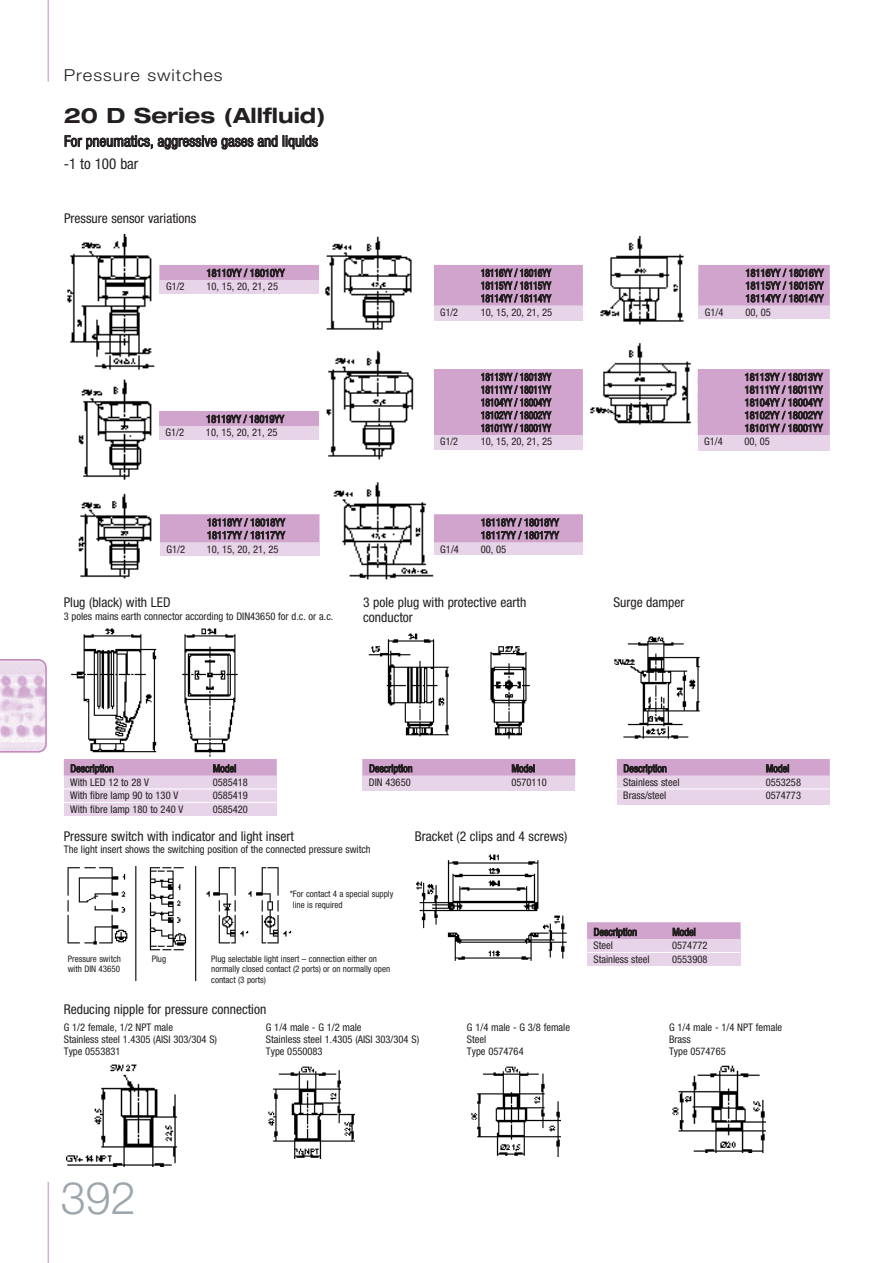
<style>
.page{position:relative;width:893px;height:1263px;background:#fff}
.page>*{position:absolute;margin:0;border:0;box-sizing:border-box;transform-origin:0 0}
.t1{font:300 45px "Norgren";color:#9ca7ad}
.t2{font:700 expanded 21px "Norgren";color:#231f20}
.t3{font:300 16.5px "Norgren";letter-spacing:.055em;color:#231f20;scale:1.1 1}
.t4{font:condensed 15px/22.5px "Norgren";color:#231f20}
.t5{font:condensed 13.5px/15px "Norgren";color:#231f20}
.t6{font:condensed 10.5px/12.8px "Norgren";color:#231f20}
.t7{font:condensed 10.5px/12.8px "Norgren";color:#231f20;text-align:justify;scale:.9 1}
.t8{font:condensed 10.5px "Norgren";color:#231f20;scale:.95 1}
.t9{font:condensed 9px/10.5px "Norgren";color:#231f20}
</style>
<div class="page">
<hr style="left:48px;top:1182px;width:1px;height:81px;background:#d5afd3">
<hr style="left:48px;top:0;width:1px;height:82px;background:#d5afd3">
<svg style="left:0;top:659px;width:47px;height:94px;background:#e6d2e6"></svg>
<img style="left:614px;top:636px;width:86px;height:103px">
<img style="left:71px;top:628px;width:167px;height:129px">
<img style="left:368px;top:633px;width:162px;height:106px">
<img style="left:67px;top:867px;width:225px;height:115px">
<img style="left:416px;top:854px;width:151px;height:107px">
<div style="left:68px;top:955px;width:61px;height:33px;background:#fff"></div>
<div style="left:290px;top:890px;width:106px;height:24px;background:#fff"></div>
<div style="left:152px;top:955px;width:22px;height:15px;background:#fff"></div>
<div style="left:211px;top:955px;width:182px;height:35px;background:#fff"></div>
<div style="left:64px;top:759px;width:212px;height:57px;background:#e7d4e8"></div>
<div style="left:64px;top:759px;width:212px;height:17px;background:#d0a4cc"></div>
<hr style="left:64px;top:788px;width:212px;height:1px;background:#fff">
<hr style="left:64px;top:802px;width:212px;height:1px;background:#fff">
<div style="left:362px;top:759px;width:213px;height:32px;background:#e7d4e8"></div>
<div style="left:362px;top:759px;width:213px;height:17px;background:#d0a4cc"></div>
<div style="left:587px;top:922px;width:153px;height:44px;background:#e7d4e8"></div>
<div style="left:587px;top:922px;width:153px;height:17px;background:#d0a4cc"></div>
<hr style="left:587px;top:952px;width:153px;height:1px;background:#fff">
<div style="left:617px;top:759px;width:212px;height:45px;background:#e7d4e8"></div>
<div style="left:617px;top:759px;width:212px;height:17px;background:#d0a4cc"></div>
<hr style="left:617px;top:788px;width:212px;height:1px;background:#fff">
<img style="left:67px;top:234px;width:88px;height:345px">
<img style="left:325px;top:236px;width:109px;height:344px">
<img style="left:590px;top:236px;width:101px;height:189px">
<div style="left:160px;top:265px;width:159px;height:28px;background:#e7d4e8"></div>
<div style="left:160px;top:265px;width:159px;height:15px;background:#d0a4cc"></div>
<div style="left:159px;top:411px;width:160px;height:29px;background:#e7d4e8"></div>
<div style="left:159px;top:411px;width:160px;height:15px;background:#d0a4cc"></div>
<div style="left:160px;top:514px;width:159px;height:42px;background:#e7d4e8"></div>
<div style="left:160px;top:514px;width:159px;height:15px;background:#d0a4cc"></div>
<div style="left:160px;top:527px;width:159px;height:15px;background:#d0a4cc"></div>
<div style="left:434px;top:265px;width:149px;height:55px;background:#e7d4e8"></div>
<div style="left:434px;top:265px;width:149px;height:15px;background:#d0a4cc"></div>
<div style="left:434px;top:278px;width:149px;height:15px;background:#d0a4cc"></div>
<div style="left:434px;top:290px;width:149px;height:15px;background:#d0a4cc"></div>
<div style="left:434px;top:369px;width:149px;height:81px;background:#e7d4e8"></div>
<div style="left:434px;top:369px;width:149px;height:15px;background:#d0a4cc"></div>
<div style="left:434px;top:382px;width:149px;height:15px;background:#d0a4cc"></div>
<div style="left:434px;top:395px;width:149px;height:15px;background:#d0a4cc"></div>
<div style="left:434px;top:407px;width:149px;height:15px;background:#d0a4cc"></div>
<div style="left:434px;top:420px;width:149px;height:15px;background:#d0a4cc"></div>
<div style="left:434px;top:514px;width:149px;height:41px;background:#e7d4e8"></div>
<div style="left:434px;top:514px;width:149px;height:15px;background:#d0a4cc"></div>
<div style="left:434px;top:527px;width:149px;height:15px;background:#d0a4cc"></div>
<div style="left:698px;top:265px;width:131px;height:54px;background:#e7d4e8"></div>
<div style="left:698px;top:265px;width:131px;height:15px;background:#d0a4cc"></div>
<div style="left:698px;top:278px;width:131px;height:15px;background:#d0a4cc"></div>
<div style="left:698px;top:290px;width:131px;height:15px;background:#d0a4cc"></div>
<div style="left:697px;top:369px;width:132px;height:82px;background:#e7d4e8"></div>
<div style="left:697px;top:369px;width:132px;height:15px;background:#d0a4cc"></div>
<div style="left:697px;top:382px;width:132px;height:15px;background:#d0a4cc"></div>
<div style="left:697px;top:395px;width:132px;height:15px;background:#d0a4cc"></div>
<div style="left:697px;top:407px;width:132px;height:15px;background:#d0a4cc"></div>
<div style="left:697px;top:420px;width:132px;height:15px;background:#d0a4cc"></div>
<img style="left:67px;top:1064px;width:109px;height:103px">
<img style="left:268px;top:1066px;width:86px;height:93px">
<img style="left:471px;top:1066px;width:89px;height:90px">
<img style="left:672px;top:1065px;width:93px;height:88px">
<h3 class="t3" style="left:64px;top:69px;width:146px">Pressure switches</h3>
<h2 class="t2" style="left:64px;top:108px;width:263px">20 D Series (Allfluid)</h2>
<h3 class="t4" style="left:64px;top:131px;width:256px">For pneumatics, aggressive gases and liquids -1 to 100 bar</h3>
<p class="t5" style="left:64px;top:212px;width:134px">Pressure sensor variations</p>
<p class="t6" style="left:207px;top:267px;width:79px">18110YY / 18010YY</p>
<p class="t6" style="left:166px;top:281px;width:20px">G1/2</p>
<p class="t6" style="left:206px;top:281px;width:73px">10, 15, 20, 21, 25</p>
<p class="t6" style="left:206px;top:413px;width:79px">18119YY / 18019YY</p>
<p class="t6" style="left:165px;top:427px;width:20px">G1/2</p>
<p class="t6" style="left:206px;top:427px;width:73px">10, 15, 20, 21, 25</p>
<p class="t7" style="left:481px;top:267px;width:79px">18116YY / 18016YY 18115YY / 18115YY 18114YY / 18114YY</p>
<p class="t6" style="left:745px;top:267px;width:79px;text-align:justify">18116YY / 18016YY 18115YY / 18015YY 18114YY / 18014YY</p>
<p class="t8" style="left:440px;top:308px;width:20px">G1/2</p>
<p class="t6" style="left:480px;top:307px;width:73px">10, 15, 20, 21, 25</p>
<p class="t6" style="left:705px;top:307px;width:20px">G1/4</p>
<p class="t6" style="left:745px;top:307px;width:27px">00, 05</p>
<p class="t7" style="left:481px;top:371px;width:79px">18113YY / 18013YY 18111YY / 18011YY 18104YY / 18004YY 18102YY / 18002YY 18101YY / 18001YY</p>
<p class="t6" style="left:744px;top:371px;width:79px;text-align:justify">18113YY / 18013YY 18111YY / 18011YY 18104YY / 18004YY 18102YY / 18002YY 18101YY / 18001YY</p>
<p class="t8" style="left:440px;top:438px;width:20px">G1/2</p>
<p class="t6" style="left:480px;top:436px;width:73px">10, 15, 20, 21, 25</p>
<p class="t6" style="left:704px;top:436px;width:20px">G1/4</p>
<p class="t6" style="left:744px;top:436px;width:27px">00, 05</p>
<p class="t6" style="left:207px;top:517px;width:79px">18118YY / 18018YY<br>18117YY / 18117YY</p>
<p class="t6" style="left:166px;top:543px;width:20px">G1/2</p>
<p class="t6" style="left:207px;top:543px;width:73px">10, 15, 20, 21, 25</p>
<p class="t6" style="left:481px;top:517px;width:79px">18118YY / 18018YY<br>18117YY / 18017YY</p>
<p class="t6" style="left:440px;top:543px;width:20px">G1/4</p>
<p class="t6" style="left:480px;top:543px;width:27px">00, 05</p>
<p class="t5" style="left:64px;top:596px;width:108px">Plug (black) with LED</p>
<p class="t5" style="left:613px;top:596px;width:73px">Surge damper</p>
<p class="t6" style="left:64px;top:611px;width:271px">3 poles mains earth connector according to DIN43650 for d.c. or a.c.</p>
<p class="t5" style="left:363px;top:596px;width:164px">3 pole plug with protective earth conductor</p>
<p class="t6" style="left:70px;top:763px;width:45px">Description</p>
<p class="t6" style="left:213px;top:763px;width:25px">Model</p>
<p class="t6" style="left:70px;top:777px;width:80px">With LED 12 to 28 V</p>
<p class="t6" style="left:213px;top:777px;width:37px">0585418</p>
<p class="t6" style="left:70px;top:790px;width:110px">With fibre lamp 90 to 130 V</p>
<p class="t6" style="left:213px;top:790px;width:37px">0585419</p>
<p class="t6" style="left:70px;top:804px;width:115px">With fibre lamp 180 to 240 V</p>
<p class="t6" style="left:213px;top:804px;width:37px">0585420</p>
<p class="t6" style="left:369px;top:763px;width:45px">Description</p>
<p class="t6" style="left:511px;top:763px;width:25px">Model</p>
<p class="t6" style="left:369px;top:777px;width:43px">DIN 43650</p>
<p class="t6" style="left:511px;top:777px;width:37px">0570110</p>
<p class="t5" style="left:64px;top:829px;width:232px">Pressure switch with indicator and light insert</p>
<p class="t6" style="left:64px;top:844px;width:308px">The light insert shows the switching position of the connected pressure switch</p>
<p class="t9" style="left:68px;top:954px;width:55px">Pressure switch with DIN 43650</p>
<p class="t9" style="left:293px;top:890px;width:102px;text-indent:-3px">*For contact 4 a special supply line is required</p>
<p class="t9" style="left:152px;top:954px;width:16px">Plug</p>
<p class="t9" style="left:211px;top:954px;width:180px">Plug selectable light insert – connection either on normally closed contact (2 ports) or on normally open contact (3 ports)</p>
<p class="t5" style="left:64px;top:1002px;width:204px">Reducing nipple for pressure connection</p>
<p class="t5" style="left:415px;top:829px;width:154px">Bracket (2 clips and 4 screws)</p>
<p class="t6" style="left:623px;top:763px;width:45px">Description</p>
<p class="t6" style="left:766px;top:763px;width:25px">Model</p>
<p class="t6" style="left:623px;top:777px;width:58px">Stainless steel</p>
<p class="t6" style="left:765px;top:777px;width:37px">0553258</p>
<p class="t6" style="left:623px;top:790px;width:45px">Brass/steel</p>
<p class="t6" style="left:765px;top:790px;width:37px">0574773</p>
<p class="t6" style="left:593px;top:926px;width:45px">Description</p>
<p class="t6" style="left:672px;top:926px;width:25px">Model</p>
<p class="t6" style="left:593px;top:940px;width:21px">Steel</p>
<p class="t6" style="left:672px;top:940px;width:37px">0574772</p>
<p class="t6" style="left:593px;top:954px;width:58px">Stainless steel</p>
<p class="t6" style="left:672px;top:954px;width:37px">0553908</p>
<p class="t6" style="left:64px;top:1023px;width:155px;line-height:12px">G 1/2 female, 1/2 NPT male<br>Stainless steel 1.4305 (AISI 303/304 S)<br>Type 0553831</p>
<p class="t6" style="left:266px;top:1023px;width:155px;line-height:12px">G 1/4 male - G 1/2 male<br>Stainless steel 1.4305 (AISI 303/304 S)<br>Type 0550083</p>
<p class="t6" style="left:467px;top:1023px;width:105px;line-height:12px">G 1/4 male - G 3/8 female<br>Steel<br>Type 0574764</p>
<p class="t6" style="left:669px;top:1023px;width:115px;line-height:12px">G 1/4 male - 1/4 NPT female<br>Brass<br>Type 0574765</p>
<h1 class="t1" style="left:61px;top:1181px;width:77px">392</h1>
</div>
